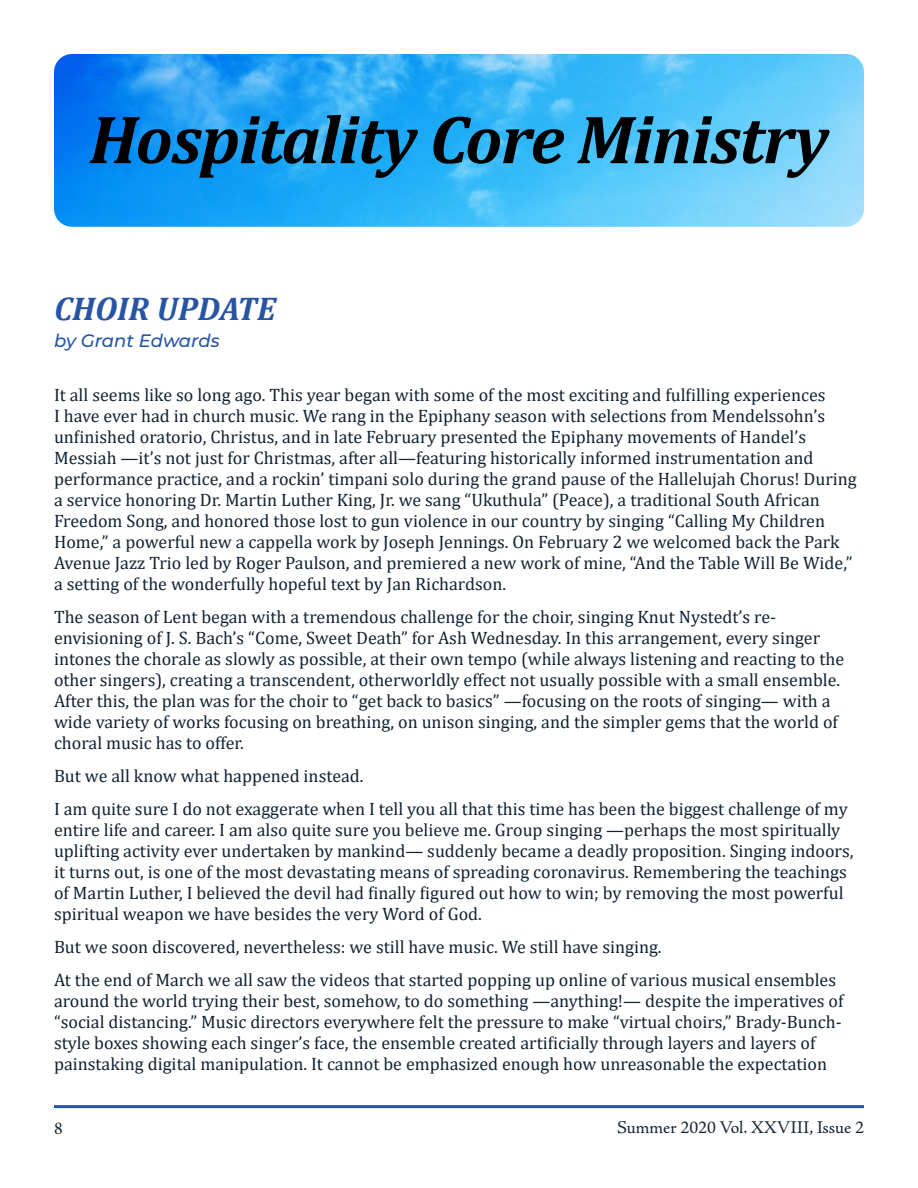
<style>
.page{position:relative;width:918px;height:1188px;background:#fff}
.page>*{position:absolute;margin:0;border:0;box-sizing:border-box;transform-origin:0 0}
.t1{font:italic 700 69px "Cambria";letter-spacing:-.02em;color:#000}
.t2{font:italic 700 33px "Cambria";color:#2754a3}
.t3{font:18px/21px "Cambria";color:#122232}
.t4{font:18px "Adobe Jenson Pro";color:#122232}
.t5{font:italic 500 18px "Montserrat";color:#2754a3}
.t6{font:18px "Minion Pro";color:#122232}
</style>
<div class="page">
<hr style="left:54px;top:1105px;width:810px;height:3px;background:#2754a3">
<img style="left:54px;top:54px;width:810px;height:173px">
<h1 class="t1" style="left:89px;top:91px;width:741px">Hospitality Core Ministry</h1>
<h2 class="t2" style="left:54px;top:285px;width:223px">CHOIR UPDATE</h2>
<p class="t5" style="left:54px;top:328px;width:167px">by Grant Edwards</p>
<p class="t3" style="left:54px;top:384px;width:804px">It all seems like so long ago. This year began with some of the most exciting and fulfilling experiences<br>I have ever had in church music. We rang in the Epiphany season with selections from Mendelssohn’s unfinished oratorio, Christus, and in late February presented the Epiphany movements of Handel’s Messiah —it’s not just for Christmas, after all—featuring historically informed instrumentation and performance practice, and a rockin’ timpani solo during the grand pause of the Hallelujah Chorus! During a service honoring Dr. Martin Luther King, Jr. we sang “Ukuthula” (Peace), a traditional South African Freedom Song, and honored those lost to gun violence in our country by singing “Calling My Children Home,” a powerful new a cappella work by Joseph Jennings. On February 2 we welcomed back the Park Avenue Jazz Trio led by Roger Paulson, and premiered a new work of mine, “And the Table Will Be Wide,” a setting of the wonderfully hopeful text by Jan Richardson.</p>
<p class="t3" style="left:54px;top:606px;width:792px">The season of Lent began with a tremendous challenge for the choir, singing Knut Nystedt’s re&shy;envisioning of J. S. Bach’s “Come, Sweet Death” for Ash Wednesday. In this arrangement, every singer intones the chorale as slowly as possible, at their own tempo (while always listening and reacting to the other singers), creating a transcendent, otherworldly effect not usually possible with a small ensemble.<br>After this, the plan was for the choir to “get back to basics” —focusing on the roots of singing— with a wide variety of works focusing on breathing, on unison singing, and the simpler gems that the world of choral music has to offer.</p>
<p class="t3" style="left:54px;top:760px;width:795px;line-height:33px">But we all know what happened instead.<br>I am quite sure I do not exaggerate when I tell you all that this time has been the biggest challenge of my</p>
<p class="t3" style="left:54px;top:820px;width:801px">entire life and career. I am also quite sure you believe me. Group singing —perhaps the most spiritually uplifting activity ever undertaken by mankind— suddenly became a deadly proposition. Singing indoors, it turns out, is one of the most devastating means of spreading coronavirus. Remembering the teachings of Martin Luther, I believed the devil had finally figured out how to win; by removing the most powerful spiritual weapon we have besides the very Word of God.</p>
<p class="t3" style="left:54px;top:931px;width:784px;line-height:33px">But we soon discovered, nevertheless: we still have music. We still have singing.<br>At the end of March we all saw the videos that started popping up online of various musical ensembles</p>
<p class="t3" style="left:54px;top:991px;width:791px">around the world trying their best, somehow, to do something —anything!— despite the imperatives of “social distancing.” Music directors everywhere felt the pressure to make “virtual choirs,” Brady-Bunch&shy;style boxes showing each singer’s face, the ensemble created artificially through layers and layers of painstaking digital manipulation. It cannot be emphasized enough how unreasonable the expectation</p>
<p class="t6" style="left:54px;top:1116px;width:10px">8</p>
<p class="t4" style="left:617px;top:1118px;width:248px">Summer 2020 Vol. XXVIII, Issue 2</p>
</div>
